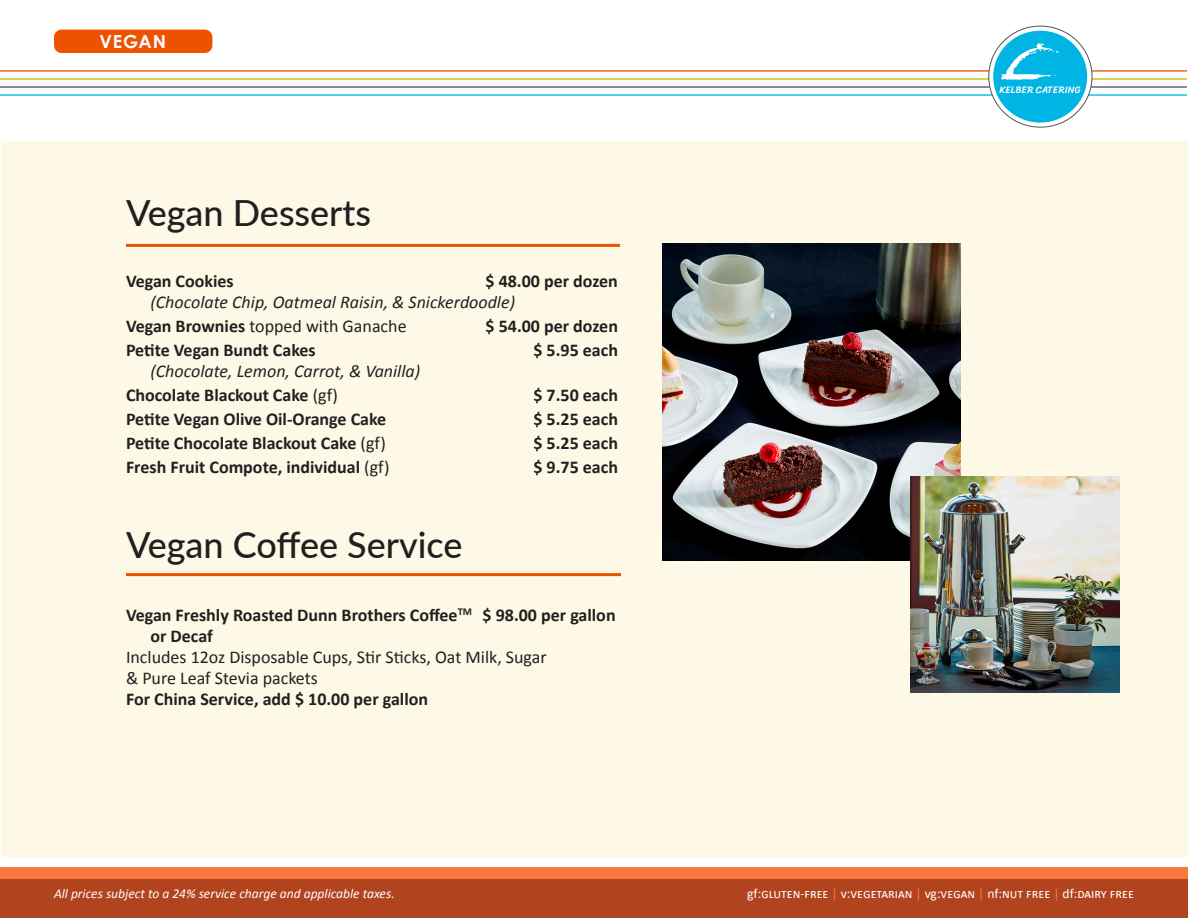
<style>
.page{position:relative;width:1188px;height:918px;background:#fff}
.page>*{position:absolute;margin:0;border:0;box-sizing:border-box;transform-origin:0 0}
.t1{font:500 36px "Lato";color:#231f20}
.t2{font:700 18px "Calibri";color:#231f20}
.t3{font:18px/21px "Calibri";color:#231f20}
.t4{font:italic 18px "Calibri";color:#231f20}
.t5{font:700 18px "Century Gothic";letter-spacing:.045em;color:#fff}
.t6{font:13.5px "Calibri";color:#fff}
.t7{font:italic 13.5px "Calibri";color:#fff}
.t8{font:9.75px "Sriracha";letter-spacing:.005em;color:#fff}
.s1{font-weight:700}
.s2{font-weight:400}
.s3{color:#f9783d}
</style>
<div class="page">
<div style="left:0;top:878px;width:1188px;height:40px;background:#b1431e"></div>
<div style="left:0;top:867px;width:1188px;height:12px;background:#f9783d"></div>
<hr style="left:0;top:70px;width:1187px;height:2px;background:#ed5200">
<hr style="left:0;top:78px;width:1187px;height:2px;background:#c0bc00">
<hr style="left:0;top:86px;width:1187px;height:2px;background:#4e5758">
<hr style="left:0;top:94px;width:1187px;height:2px;background:#00b4e3">
<div style="left:1px;top:141px;width:1186px;height:716px;background:#fef9e7"></div>
<svg style="left:989px;top:26px;width:103px;height:101px"></svg>
<div style="left:993px;top:31px;width:94px;height:92px;background:#00b4e3;border-radius:50%"></div>
<svg style="left:1001px;top:43px;width:67px;height:37px"></svg>
<div style="left:54px;top:30px;width:158px;height:23px;background:#ed5200;border-radius:8px"></div>
<hr style="left:126px;top:244px;width:494px;height:3px;background:#ed5200">
<hr style="left:126px;top:573px;width:495px;height:3px;background:#ed5200">
<img style="left:662px;top:244px;width:299px;height:317px">
<img style="left:911px;top:476px;width:208px;height:216px">
<p class="t5" style="left:99px;top:30px;width:68px">VEGAN</p>
<p class="t1" style="left:126px;top:187px;width:247px">Vegan Desserts</p>
<p class="t2" style="left:126px;top:269px;width:109px">Vegan Cookies</p>
<p class="t2" style="left:486px;top:269px;width:134px">$ 48.00 per dozen</p>
<p class="t4" style="left:150px;top:290px;width:366px">(Chocolate Chip, Oatmeal Raisin, &amp; Snickerdoodle)</p>
<p class="t3" style="left:126px;top:315px;width:282px"><span class="s1">Vegan Brownies</span> topped with Ganache</p>
<p class="t2" style="left:486px;top:314px;width:134px">$ 54.00 per dozen</p>
<p class="t2" style="left:126px;top:338px;width:191px">Petite Vegan Bundt Cakes</p>
<p class="t2" style="left:533px;top:338px;width:86px">$ 5.95 each</p>
<p class="t4" style="left:150px;top:359px;width:271px">(Chocolate, Lemon, Carrot, &amp; Vanilla)</p>
<p class="t2" style="left:126px;top:383px;width:213px">Chocolate Blackout Cake <span class="s2">(gf)</span></p>
<p class="t2" style="left:533px;top:383px;width:86px">$ 7.50 each</p>
<p class="t2" style="left:126px;top:407px;width:262px">Petite Vegan Olive Oil-Orange Cake</p>
<p class="t2" style="left:533px;top:407px;width:86px">$ 5.25 each</p>
<p class="t2" style="left:126px;top:431px;width:261px">Petite Chocolate Blackout Cake <span class="s2">(gf)</span></p>
<p class="t2" style="left:533px;top:431px;width:86px">$ 5.25 each</p>
<p class="t2" style="left:126px;top:455px;width:265px">Fresh Fruit Compote, individual <span class="s2">(gf)</span></p>
<p class="t2" style="left:533px;top:455px;width:86px">$ 9.75 each</p>
<p class="t1" style="left:126px;top:519px;width:338px">Vegan Coffee Service</p>
<p class="t2" style="left:126px;top:603px;width:491px">Vegan Freshly Roasted Dunn Brothers Coffee<sup>TM</sup> $ 98.00 per gallon</p>
<p class="t2" style="left:150px;top:624px;width:64px">or Decaf</p>
<p class="t3" style="left:126px;top:646px;width:422px">Includes 12oz Disposable Cups, Stir Sticks, Oat Milk, Sugar &amp; Pure Leaf Stevia packets</p>
<p class="t2" style="left:126px;top:687px;width:304px">For China Service, add $ 10.00 per gallon</p>
<p class="t7" style="left:54px;top:884px;width:342px">All prices subject to a 24% service charge and applicable taxes.</p>
<p class="t8" style="left:999px;top:84px;width:83px">KELBER CATERING</p>
<p class="t6" style="left:747px;top:885px;width:388px">gf:gluten-free <span class="s3">|</span> v:vegetarian <span class="s3">|</span> vg:vegan <span class="s3">|</span> nf:nut free <span class="s3">|</span> df:dairy free</p>
</div>
